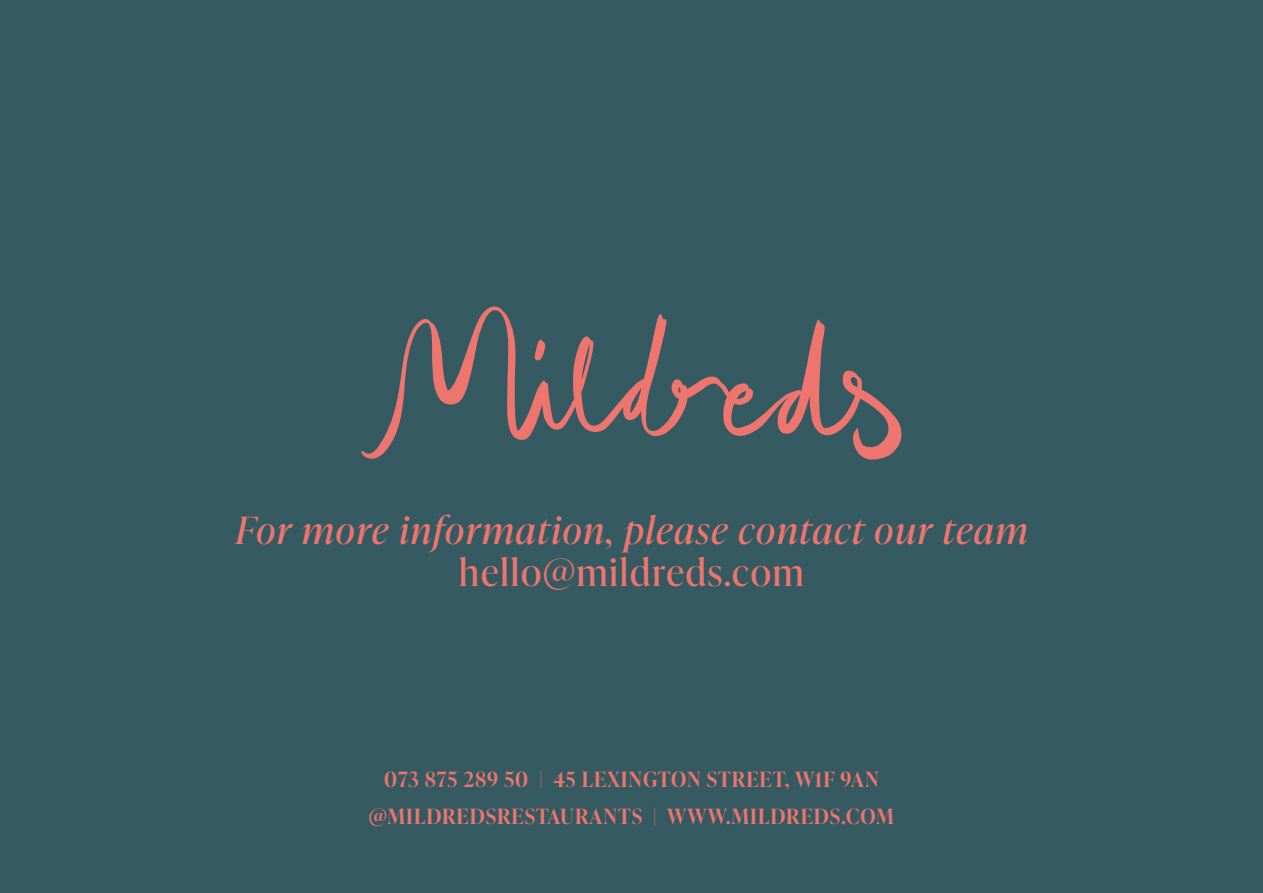
<style>
.page{position:relative;width:1263px;height:893px;background:#365a62}
.page>*{position:absolute;margin:0;border:0;box-sizing:border-box;transform-origin:0 0}
.t1{font:italic 37.5px "Ivy Presto Display";letter-spacing:.05em;color:#ee756d}
.t2{font:37.5px "Ivy Presto Display";letter-spacing:.05em;color:#ee756d}
.t3{font:600 21px "Ivy Presto Display";letter-spacing:.05em;color:#ee756d}
</style>
<div class="page">
<svg style="left:361px;top:306px;width:541px;height:154px"></svg>
<h1 class="t1" style="left:236px;top:504px;width:794px">For more information, please contact our team</h1>
<h1 class="t2" style="left:459px;top:546px;width:346px">hello@mildreds.com</h1>
<p class="t3" style="left:384px;top:764px;width:496px">073 875 289 50 | 45 LEXINGTON STREET, W1F 9AN</p>
<p class="t3" style="left:369px;top:802px;width:527px">@MILDREDSRESTAURANTS | WWW.MILDREDS.COM</p>
</div>
